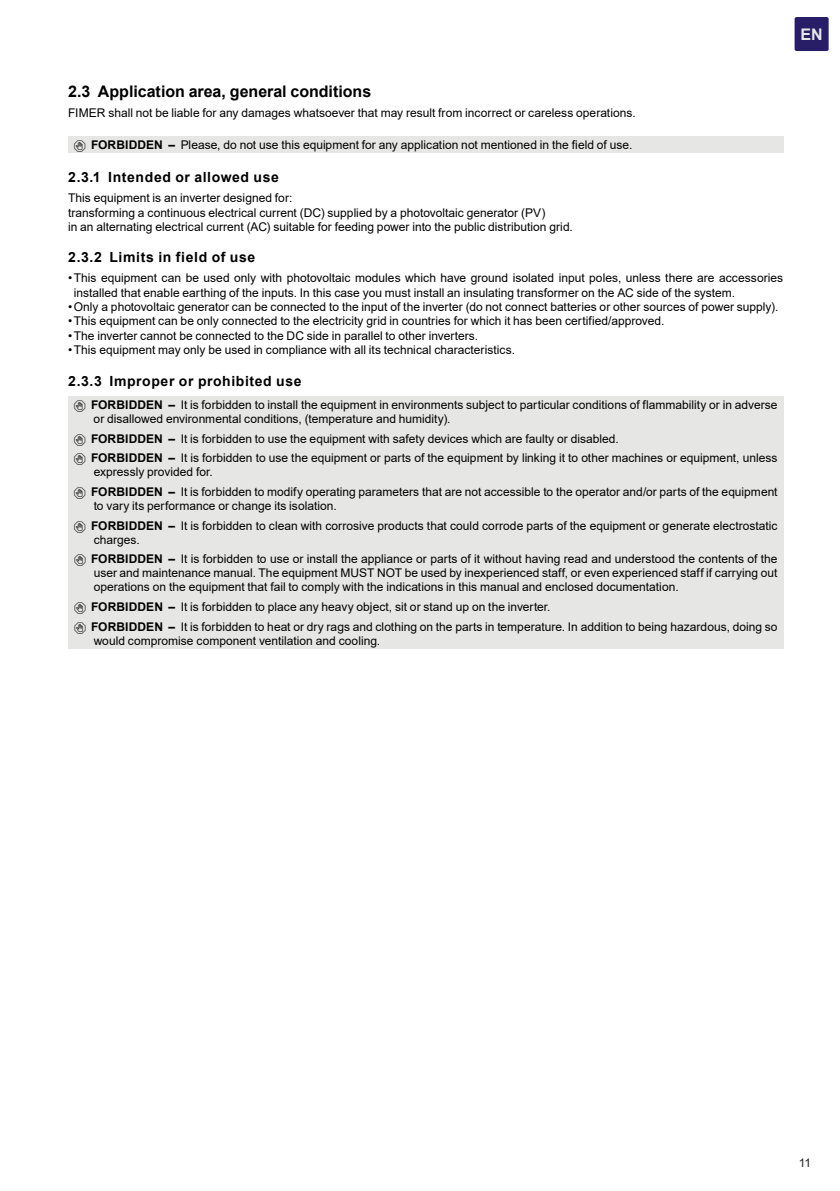
<style>
.page{position:relative;width:840px;height:1191px;background:#fff}
.page>*{position:absolute;margin:0;border:0;box-sizing:border-box;transform-origin:0 0}
.t1{font:700 16px "Arial";letter-spacing:-.005em;color:#000}
.t2{font:700 16px "Arial";color:#e6e7e5}
.t3{font:700 14px "Arial";letter-spacing:.04em;color:#000}
.t4{font:12px/19.6px "Arial";color:#000}
.t5{font:12px "Arial";color:#221f20}
.s1{font-weight:700}
</style>
<div class="page">
<div style="left:794px;top:17px;width:34px;height:34px;background:#281d67;border-radius:2px"></div>
<div style="left:68px;top:136px;width:714px;height:17px;background:#e6e7e5"></div>
<div style="left:68px;top:396px;width:714px;height:253px;background:#e6e7e5"></div>
<h1 class="t1" style="left:68px;top:80px;width:304px">2.3 Application area, general conditions</h1>
<p class="t4" style="left:68px;top:103px;width:569px">FIMER shall not be liable for any damages whatsoever that may result from incorrect or careless operations.</p>
<p class="t4" style="left:91px;top:135px;width:542px"><span class="s1">FORBIDDEN –</span> Please, do not use this equipment for any application not mentioned in the field of use.</p>
<p class="t3" style="left:68px;top:167px;width:212px">2.3.1 Intended or allowed use</p>
<p class="t4" style="left:68px;top:191px;width:506px;line-height:14.4px">This equipment is an inverter designed for:<br>transforming a continuous electrical current (DC) supplied by a photovoltaic generator (PV)<br>in an alternating electrical current (AC) suitable for feeding power into the public distribution grid.</p>
<p class="t3" style="left:68px;top:247px;width:188px">2.3.2 Limits in field of use</p>
<p class="t4" style="left:74px;top:271px;width:710px;line-height:14.4px;text-indent:-6px">•This equipment can be used only with photovoltaic modules which have ground isolated input poles, unless there are accessories installed that enable earthing of the inputs. In this case you must install an insulating transformer on the AC side of the system.</p>
<p class="t4" style="left:68px;top:297px;width:711px">•Only a photovoltaic generator can be connected to the input of the inverter (do not connect batteries or other sources of power supply).</p>
<p class="t4" style="left:68px;top:311px;width:597px">•This equipment can be only connected to the electricity grid in countries for which it has been certified/approved.</p>
<p class="t4" style="left:68px;top:326px;width:411px">•The inverter cannot be connected to the DC side in parallel to other inverters.</p>
<p class="t4" style="left:68px;top:340px;width:448px">•This equipment may only be used in compliance with all its technical characteristics.</p>
<p class="t3" style="left:68px;top:371px;width:235px">2.3.3 Improper or prohibited use</p>
<p class="t4" style="left:91px;top:397px;width:687px;line-height:14px"><span class="s1">FORBIDDEN –</span> It is forbidden to install the equipment in environments subject to particular conditions of flammability or in adverse or disallowed environmental conditions, (temperature and humidity).</p>
<p class="t4" style="left:91px;top:428px;width:687px"><span class="s1">FORBIDDEN –</span> It is forbidden to use the equipment with safety devices which are faulty or disabled.<br><span class="s1">FORBIDDEN –</span> It is forbidden to use the equipment or parts of the equipment by linking it to other machines or equipment, unless</p>
<p class="t4" style="left:91px;top:462px;width:687px">expressly provided for.<br><span class="s1">FORBIDDEN –</span> It is forbidden to modify operating parameters that are not accessible to the operator and/or parts of the equipment</p>
<p class="t4" style="left:91px;top:496px;width:687px">to vary its performance or change its isolation.<br><span class="s1">FORBIDDEN –</span> It is forbidden to clean with corrosive products that could corrode parts of the equipment or generate electrostatic</p>
<p class="t4" style="left:91px;top:529px;width:687px">charges.<br><span class="s1">FORBIDDEN –</span> It is forbidden to use or install the appliance or parts of it without having read and understood the contents of the</p>
<p class="t4" style="left:94px;top:566px;width:685px;line-height:14px">user and maintenance manual. The equipment MUST NOT be used by inexperienced staff, or even experienced staff if carrying out operations on the equipment that fail to comply with the indications in this manual and enclosed documentation.</p>
<p class="t4" style="left:91px;top:597px;width:687px"><span class="s1">FORBIDDEN –</span> It is forbidden to place any heavy object, sit or stand up on the inverter.<br><span class="s1">FORBIDDEN –</span> It is forbidden to heat or dry rags and clothing on the parts in temperature. In addition to being hazardous, doing so</p>
<p class="t4" style="left:94px;top:630px;width:288px">would compromise component ventilation and cooling.</p>
<h1 class="t2" style="left:800px;top:23px;width:24px">EN</h1>
<p class="t5" style="left:798px;top:1154px;width:14px">11</p>
</div>
